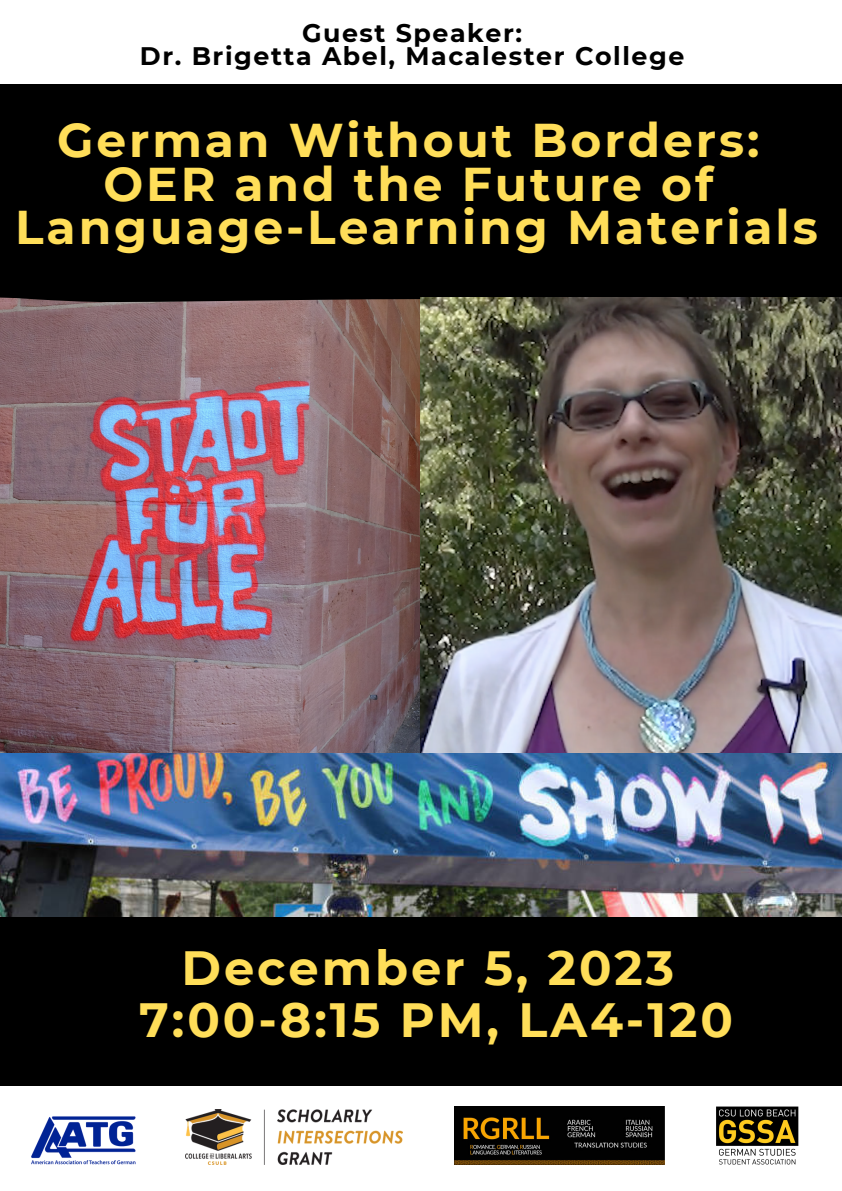
<style>
.page{position:relative;width:842px;height:1191px;background:#fff}
.page>*{position:absolute;margin:0;border:0;box-sizing:border-box;transform-origin:0 0}
.t1{font:700 48px "Montserrat";letter-spacing:.06em;color:#ffde59}
.t2{font:700 47.3px "Montserrat";letter-spacing:.06em;color:#ffde59}
.t3{font:700 25.3px "Montserrat";letter-spacing:.06em;color:#000}
</style>
<div class="page">
<div style="left:0;top:0;width:842px;height:1190px;background:#000"></div>
<img style="left:0;top:297px;width:421px;height:456px">
<img style="left:421px;top:297px;width:421px;height:456px">
<img style="left:0;top:753px;width:842px;height:163px">
<div style="left:0;top:1085px;width:842px;height:105px;background:#fff"></div>
<img style="left:455px;top:1106px;width:209px;height:58px">
<img style="left:717px;top:1106px;width:81px;height:58px">
<img style="left:186px;top:1109px;width:217px;height:55px">
<img style="left:31px;top:1116px;width:105px;height:49px">
<div style="left:0;top:0;width:842px;height:84px;background:#fff"></div>
<p class="t3" style="left:302px;top:17px;width:221px">Guest Speaker:</p>
<p class="t3" style="left:140px;top:41px;width:546px">Dr. Brigetta Abel, Macalester College</p>
<p class="t2" style="left:57px;top:111px;width:704px">German Without Borders:</p>
<p class="t2" style="left:103px;top:155px;width:611px">OER and the Future of</p>
<p class="t2" style="left:15px;top:198px;width:804px">Language-Learning Materials</p>
<p class="t1" style="left:182px;top:938px;width:494px">December 5, 2023</p>
<p class="t1" style="left:139px;top:990px;width:595px">7:00-8:15 PM, LA4-120</p>
</div>
